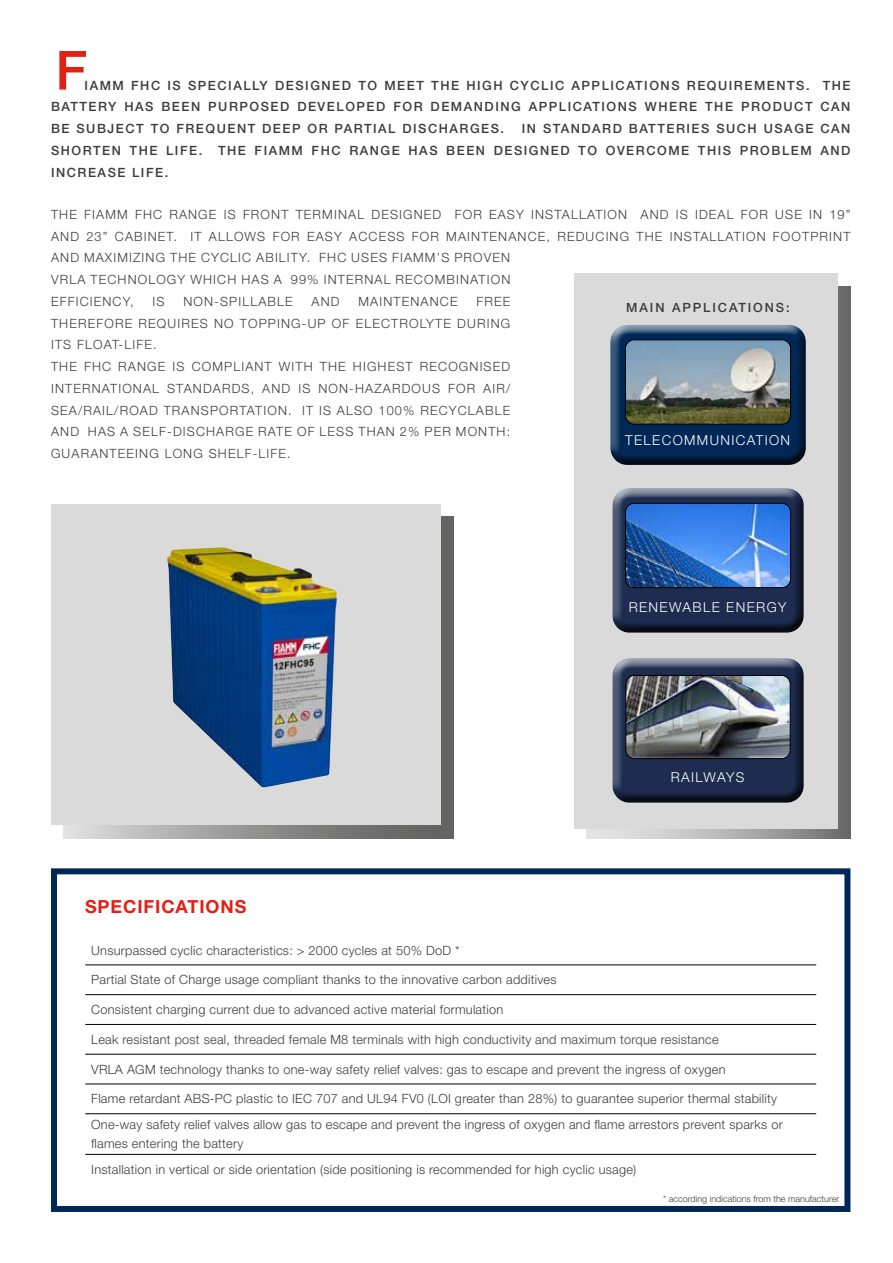
<style>
.page{position:relative;width:893px;height:1263px;background:#fff}
.page>*{position:absolute;margin:0;border:0;box-sizing:border-box;transform-origin:0 0}
.t1{font:500 54px "Helvetica Neue LT Std";color:#e41f13}
.t2{font:700 18px "Helvetica Neue LT Std";letter-spacing:.05em;color:#e41f13}
.t3{font:300 13.65px "Helvetica Neue LT Std";letter-spacing:.1em;color:#fff}
.t4{font:300 12.75px/25.5px "Helvetica Neue LT Std";letter-spacing:.02em;color:#3c3c3b}
.t5{font:300 12.75px/21.8px "Helvetica Neue LT Std";letter-spacing:.09em;color:#3c3c3b}
.t6{font:500 12.75px/21.8px "Helvetica Neue LT Std";letter-spacing:.12em;color:#3c3c3b;text-align:justify}
.t7{font:500 12.75px "Helvetica Neue LT Std";letter-spacing:.15em;color:#3c3c3b}
.t8{font:300 9px "Helvetica Neue LT Std";color:#3d3c3b}
</style>
<div class="page">
<div style="left:51px;top:868px;width:799px;height:344px;border:6px solid #002856"></div>
<svg style="left:63px;top:516px;width:391px;height:322px;background:#807f7f"></svg>
<div style="left:587px;top:286px;width:263px;height:552px;background:linear-gradient(to right,#f3f3f3,#757574)"></div>
<div style="left:574px;top:274px;width:264px;height:555px;background:#dadada"></div>
<div style="left:52px;top:505px;width:389px;height:320px;background:#dadada"></div>
<img style="left:167px;top:547px;width:170px;height:240px">
<div style="left:600px;top:315px;width:208px;height:148px;background:#fff;opacity:.75"></div>
<div style="left:604px;top:328px;width:204px;height:138px;background:#000;opacity:.75"></div>
<img style="left:625px;top:340px;width:165px;height:84px">
<div style="left:625px;top:339px;width:166px;height:85px;border:1px solid #000;border-radius:9px"></div>
<hr style="left:85px;top:964px;width:731px;height:1px;background:#000">
<hr style="left:85px;top:994px;width:731px;height:1px;background:#000">
<hr style="left:85px;top:1024px;width:731px;height:1px;background:#000">
<hr style="left:85px;top:1054px;width:731px;height:1px;background:#000">
<hr style="left:85px;top:1083px;width:731px;height:1px;background:#000">
<hr style="left:85px;top:1113px;width:731px;height:1px;background:#000">
<hr style="left:85px;top:1154px;width:731px;height:1px;background:#000">
<div style="left:602px;top:478px;width:203px;height:152px;background:#fff;opacity:.75"></div>
<div style="left:607px;top:492px;width:198px;height:141px;background:#000;opacity:.75"></div>
<img style="left:625px;top:503px;width:165px;height:85px">
<div style="left:625px;top:503px;width:166px;height:85px;border:1px solid #000;border-radius:9px"></div>
<div style="left:602px;top:648px;width:203px;height:152px;background:#fff;opacity:.75"></div>
<div style="left:607px;top:662px;width:198px;height:141px;background:#000;opacity:.75"></div>
<img style="left:626px;top:675px;width:164px;height:84px">
<div style="left:625px;top:675px;width:165px;height:84px;border:1px solid #000;border-radius:9px"></div>
<h1 class="t1" style="left:55px;top:38px;width:34px">F</h1>
<p class="t6" style="left:51px;top:74px;width:801px;text-indent:34px">IAMM FHC IS SPECIALLY DESIGNED TO MEET THE HIGH CYCLIC APPLICATIONS REQUIREMENTS. THE BATTERY HAS BEEN PURPOSED DEVELOPED FOR DEMANDING APPLICATIONS WHERE THE PRODUCT CAN BE SUBJECT TO FREQUENT DEEP OR PARTIAL DISCHARGES.</p>
<p class="t6" style="left:51px;top:118px;width:801px;text-indent:471px">IN STANDARD BATTERIES SUCH USAGE CAN SHORTEN THE LIFE. THE FIAMM FHC RANGE HAS BEEN DESIGNED TO OVERCOME THIS PROBLEM AND INCREASE LIFE.</p>
<p class="t5" style="left:51px;top:203px;width:801px">THE FIAMM FHC RANGE IS FRONT TERMINAL DESIGNED FOR EASY INSTALLATION AND IS IDEAL FOR USE IN 19” AND 23” CABINET. IT ALLOWS FOR EASY ACCESS FOR MAINTENANCE, REDUCING THE INSTALLATION FOOTPRINT AND MAXIMIZING THE CYCLIC ABILITY. FHC USES FIAMM’S PROVEN<br>VRLA TECHNOLOGY WHICH HAS A 99% INTERNAL RECOMBINATION<br>EFFICIENCY,</p>
<p class="t4" style="left:152px;top:288px;width:14px">IS</p>
<p class="t5" style="left:183px;top:290px;width:111px">NON-SPILLABLE</p>
<p class="t4" style="left:312px;top:288px;width:30px">AND</p>
<p class="t5" style="left:358px;top:290px;width:101px">MAINTENANCE</p>
<p class="t5" style="left:51px;top:290px;width:461px;text-indent:425px">FREE THEREFORE REQUIRES NO TOPPING-UP OF ELECTROLYTE DURING ITS FLOAT-LIFE.<br>THE FHC RANGE IS COMPLIANT WITH THE HIGHEST RECOGNISED INTERNATIONAL STANDARDS, AND IS NON-HAZARDOUS FOR AIR/ SEA/RAIL/ROAD TRANSPORTATION. IT IS ALSO 100% RECYCLABLE AND HAS A SELF-DISCHARGE RATE OF LESS THAN 2% PER MONTH:<br>GUARANTEEING LONG SHELF-LIFE.</p>
<p class="t7" style="left:626px;top:300px;width:165px">MAIN APPLICATIONS:</p>
<p class="t3" style="left:625px;top:432px;width:167px">TELECOMMUNICATION</p>
<p class="t3" style="left:629px;top:599px;width:159px">RENEWABLE ENERGY</p>
<h2 class="t2" style="left:85px;top:896px;width:163px">SPECIFICATIONS</h2>
<p class="t3" style="left:671px;top:769px;width:75px">RAILWAYS</p>
<p class="t4" style="left:91px;top:937px;width:370px">Unsurpassed cyclic characteristics: &gt; 2000 cycles at 50% DoD *</p>
<p class="t4" style="left:91px;top:967px;width:467px">Partial State of Charge usage compliant thanks to the innovative carbon additives</p>
<p class="t4" style="left:91px;top:996px;width:414px">Consistent charging current due to advanced active material formulation</p>
<p class="t4" style="left:91px;top:1026px;width:629px">Leak resistant post seal, threaded female M8 terminals with high conductivity and maximum torque resistance</p>
<p class="t4" style="left:91px;top:1056px;width:636px">VRLA AGM technology thanks to one-way safety relief valves: gas to escape and prevent the ingress of oxygen</p>
<p class="t4" style="left:91px;top:1086px;width:693px">Flame retardant ABS-PC plastic to IEC 707 and UL94 FV0 (LOI greater than 28%) to guarantee superior thermal stability<br>One-way safety relief valves allow gas to escape and prevent the ingress of oxygen and flame arrestors prevent sparks or</p>
<p class="t4" style="left:91px;top:1131px;width:547px">flames entering the battery<br>Installation in vertical or side orientation (side positioning is recommended for high cyclic usage)</p>
<p class="t8" style="left:663px;top:1193px;width:178px">* according indications from the manufacturer</p>
</div>
